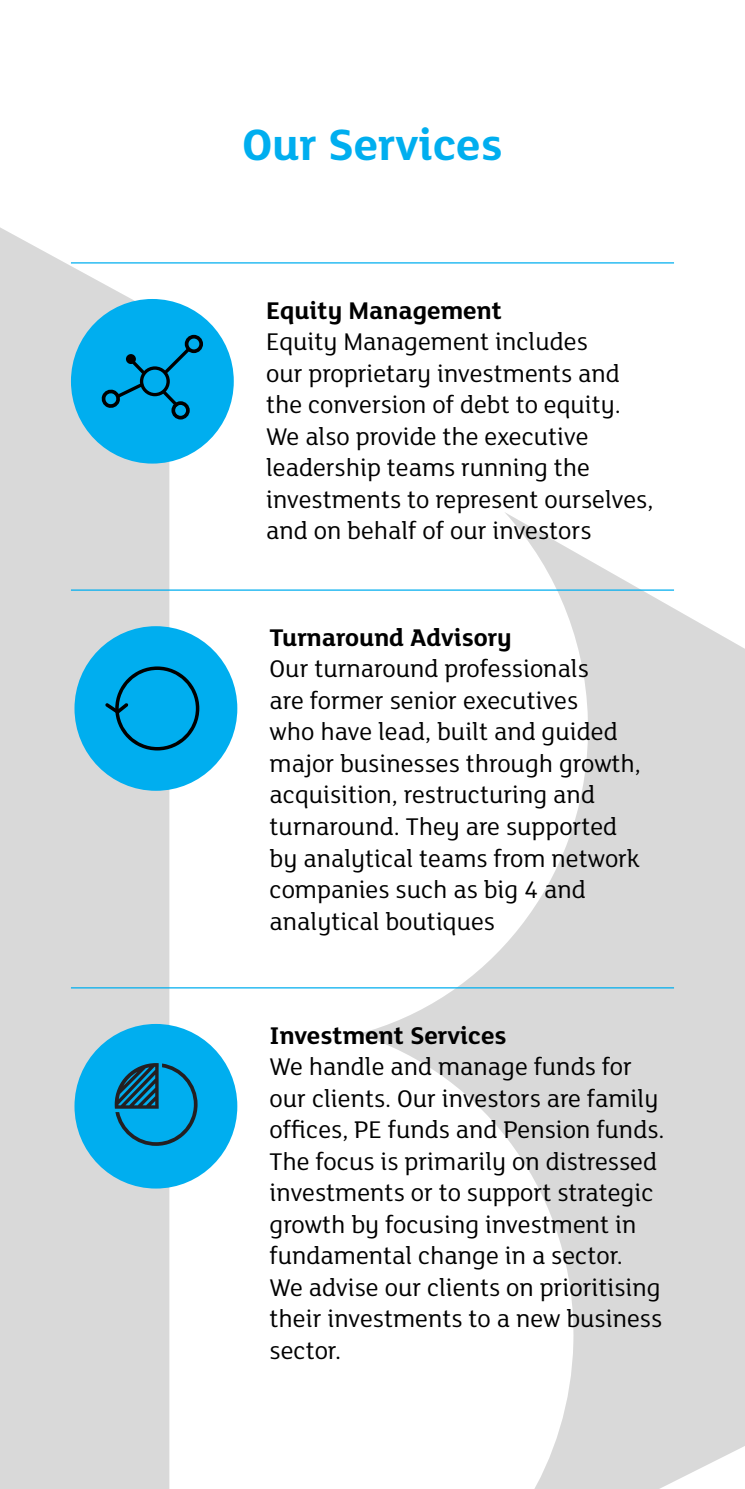
<style>
.page{position:relative;width:745px;height:1489px;background:#fff}
.page>*{position:absolute;margin:0;border:0;box-sizing:border-box;transform-origin:0 0}
.t1{font:700 47.5px "FS Lola";color:#00aeef}
.t2{font:26.25px/31.5px "FS Lola";color:#000}
.t3{font:700 26.25px "FS Lola";color:#000}
</style>
<div class="page">
<svg style="left:357px;top:512px;width:387px;height:976px"></svg>
<div style="left:0;top:227px;width:169px;height:1261px;background:#d9d9d9"></div>
<hr style="left:71px;top:262px;width:602px;height:1px;background:#00aeef">
<hr style="left:71px;top:589px;width:602px;height:1px;background:#00aeef">
<hr style="left:71px;top:987px;width:602px;height:1px;background:#00aeef">
<div style="left:71px;top:299px;width:163px;height:164px;background:#00aeef;border-radius:50%"></div>
<div style="left:74px;top:626px;width:163px;height:164px;background:#00aeef;border-radius:50%"></div>
<div style="left:74px;top:1023px;width:163px;height:165px;background:#00aeef;border-radius:50%"></div>
<svg style="left:115px;top:1063px;width:82px;height:82px"></svg>
<svg style="left:105px;top:666px;width:94px;height:84px"></svg>
<svg style="left:101px;top:335px;width:102px;height:84px"></svg>
<p class="t1" style="left:242px;top:112px;width:261px">Our Services</p>
<p class="t3" style="left:266px;top:292px;width:237px">Equity Management</p>
<p class="t2" style="left:266px;top:325px;width:388px">Equity Management includes<br>our proprietary investments and the conversion of debt to equity.<br>We also provide the executive leadership teams running the investments to represent ourselves, and on behalf of our investors</p>
<p class="t3" style="left:269px;top:619px;width:244px">Turnaround Advisory</p>
<p class="t2" style="left:269px;top:652px;width:372px">Our turnaround professionals<br>are former senior executives<br>who have lead, built and guided major businesses through growth, acquisition, restructuring and turnaround. They are supported by analytical teams from network companies such as big 4 and analytical boutiques</p>
<p class="t3" style="left:269px;top:1016px;width:238px">Investment Services</p>
<p class="t2" style="left:269px;top:1049px;width:396px">We handle and manage funds for our clients. Our investors are family offices, PE funds and Pension funds.<br>The focus is primarily on distressed investments or to support strategic growth by focusing investment in fundamental change in a sector.<br>We advise our clients on prioritising their investments to a new business sector.</p>
</div>
